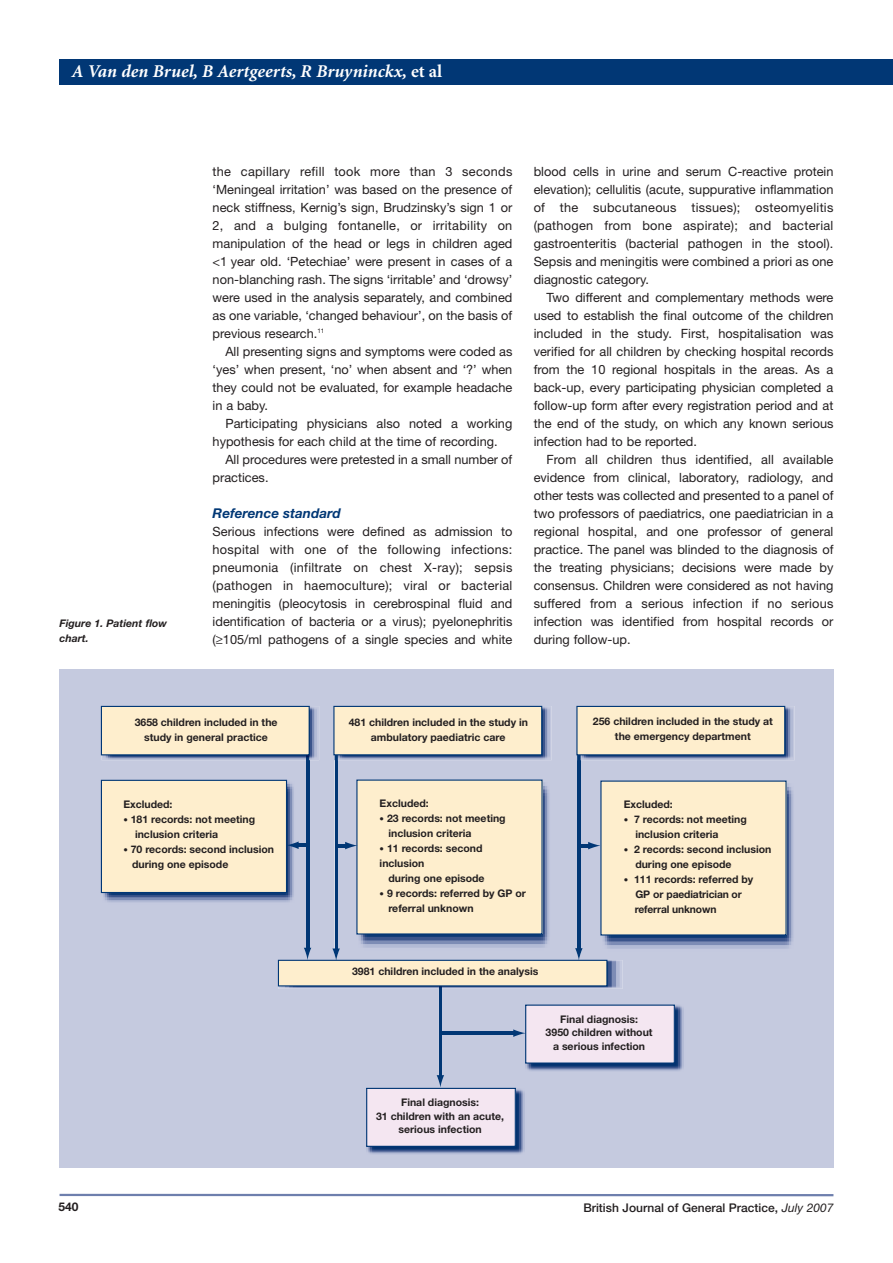
<style>
.page{position:relative;width:893px;height:1263px;background:#fff}
.page>*{position:absolute;margin:0;border:0;box-sizing:border-box;transform-origin:0 0}
.t1{font:italic 700 18px "Minion";color:#fff}
.t2{font:italic 700 13.5px "Helvetica Neue";color:#013775}
.t3{font:12.75px/18px "Helvetica Neue";color:#231f20;text-align:justify}
.t4{font:500 12px "Helvetica Neue";color:#231f20}
.t5{font:700 12px "Helvetica Neue";color:#231f20}
.t6{font:700 10.5px/15px "Helvetica Neue";color:#231f20}
.t7{font:italic 700 10.5px/15px "Helvetica Neue";color:#231f20}
.s1{font-style:normal}
.s2{font-size:9px}
.s3{font-weight:400;font-style:italic}
</style>
<div class="page">
<div style="left:60px;top:60px;width:833px;height:25px;background:#013775"></div>
<hr style="left:60px;top:1194px;width:773px;height:2px;background:#6e7fad">
<div style="left:60px;top:669px;width:773px;height:498px;background:#c5cadf"></div>
<hr style="left:439px;top:960px;width:3px;height:116px;background:#013775">
<hr style="left:577px;top:750px;width:3px;height:199px;background:#013775">
<hr style="left:335px;top:750px;width:3px;height:201px;background:#013775">
<hr style="left:306px;top:750px;width:3px;height:200px;background:#013775">
<img style="left:101px;top:893px;width:194px;height:12px">
<img style="left:524px;top:1005px;width:161px;height:66px">
<img style="left:357px;top:779px;width:194px;height:169px">
<img style="left:310px;top:706px;width:9px;height:54px">
<svg style="left:101px;top:706px;width:209px;height:54px;background:#e5dbc5"></svg>
<img style="left:278px;top:960px;width:345px;height:29px">
<svg style="left:278px;top:948px;width:329px;height:38px;background:#ddd8cd"></svg>
<img style="left:365px;top:1088px;width:161px;height:67px">
<svg style="left:366px;top:1075px;width:150px;height:72px;background:#dfd8e7"></svg>
<img style="left:542px;top:706px;width:10px;height:54px">
<svg style="left:333px;top:706px;width:209px;height:54px;background:#e5dcc6"></svg>
<img style="left:785px;top:706px;width:10px;height:54px">
<svg style="left:576px;top:706px;width:209px;height:54px;background:#e5dcc6"></svg>
<svg style="left:338px;top:779px;width:205px;height:155px;background:#f2e6cc"></svg>
<hr style="left:578px;top:844px;width:14px;height:3px;background:#013775">
<svg style="left:101px;top:780px;width:205px;height:113px;background:#e7ddc7"></svg>
<hr style="left:440px;top:1032px;width:77px;height:3px;background:#013775">
<svg style="left:513px;top:1004px;width:162px;height:59px;background:#e5dcea"></svg>
<img style="left:601px;top:780px;width:194px;height:172px">
<svg style="left:588px;top:780px;width:199px;height:155px;background:#f4e7cc"></svg>
<h1 class="t1" style="left:72px;top:64px;width:372px">A Van den Bruel, B Aertgeerts, R Bruyninckx, <span class="s1">et al</span></h1>
<p class="t7" style="left:60px;top:617px;width:109px">Figure 1. Patient flow chart.</p>
<p class="t3" style="left:213px;top:164px;width:301px">the capillary refill took more than 3 seconds ‘Meningeal irritation’ was based on the presence of neck stiffness, Kernig’s sign, Brudzinsky’s sign 1 or 2, and a bulging fontanelle, or irritability on manipulation of the head or legs in children aged &lt;1 year old. ‘Petechiae’ were present in cases of a non-blanching rash. The signs ‘irritable’ and ‘drowsy’ were used in the analysis separately, and combined as one variable, ‘changed behaviour’, on the basis of previous research.<sup>11</sup></p>
<p class="t3" style="left:213px;top:344px;width:301px;text-indent:13px">All presenting signs and symptoms were coded as ‘yes’ when present, ‘no’ when absent and ‘?’ when they could not be evaluated, for example headache in a baby.</p>
<p class="t3" style="left:213px;top:416px;width:301px;text-indent:13px">Participating physicians also noted a working hypothesis for each child at the time of recording.</p>
<p class="t3" style="left:213px;top:452px;width:301px;text-indent:13px">All procedures were pretested in a small number of practices.</p>
<p class="t2" style="left:213px;top:508px;width:130px">Reference standard</p>
<p class="t3" style="left:213px;top:524px;width:301px">Serious infections were defined as admission to hospital with one of the following infections: pneumonia (infiltrate on chest X-ray); sepsis (pathogen in haemoculture); viral or bacterial meningitis (pleocytosis in cerebrospinal fluid and identification of bacteria or a virus); pyelonephritis (≥105/ml pathogens of a single species and white</p>
<p class="t3" style="left:534px;top:164px;width:301px">blood cells in urine and serum C-reactive protein elevation); cellulitis (acute, suppurative inflammation of the subcutaneous tissues); osteomyelitis (pathogen from bone aspirate); and bacterial gastroenteritis (bacterial pathogen in the stool).<br>Sepsis and meningitis were combined a priori as one diagnostic category.</p>
<p class="t3" style="left:534px;top:290px;width:301px;text-indent:13px">Two different and complementary methods were used to establish the final outcome of the children included in the study. First, hospitalisation was verified for all children by checking hospital records from the 10 regional hospitals in the areas. As a back-up, every participating physician completed a follow-up form after every registration period and at the end of the study, on which any known serious infection had to be reported.</p>
<p class="t3" style="left:534px;top:452px;width:301px;text-indent:13px">From all children thus identified, all available evidence from clinical, laboratory, radiology, and other tests was collected and presented to a panel of two professors of paediatrics, one paediatrician in a regional hospital, and one professor of general practice. The panel was blinded to the diagnosis of the treating physicians; decisions were made by consensus. Children were considered as not having suffered from a serious infection if no serious infection was identified from hospital records or during follow-up.</p>
<p class="t6" style="left:135px;top:716px;width:144px;text-align:center">3658 children included in the study in general practice</p>
<p class="t6" style="left:123px;top:798px;width:51px">Excluded:</p>
<p class="t6" style="left:135px;top:813px;width:122px;text-indent:-12px"><span class="s2">•</span> 181 records: not meeting inclusion criteria</p>
<p class="t6" style="left:132px;top:843px;width:143px;text-indent:-9px"><span class="s2">•</span> 70 records: second inclusion during one episode</p>
<p class="t6" style="left:349px;top:716px;width:181px;text-align:center">481 children included in the study in ambulatory paediatric care</p>
<p class="t6" style="left:593px;top:715px;width:182px;text-align:center">256 children included in the study at the emergency department</p>
<p class="t6" style="left:380px;top:796px;width:51px">Excluded:</p>
<p class="t6" style="left:388px;top:811px;width:119px;text-indent:-9px"><span class="s2">•</span> 23 records: not meeting inclusion criteria</p>
<p class="t6" style="left:380px;top:841px;width:104px"><span class="s2">•</span> 11 records: second inclusion</p>
<p class="t6" style="left:388px;top:871px;width:98px">during one episode</p>
<p class="t6" style="left:388px;top:886px;width:139px;text-indent:-9px"><span class="s2">•</span> 9 records: referred by GP or referral unknown</p>
<p class="t6" style="left:352px;top:965px;width:188px">3981 children included in the analysis</p>
<p class="t6" style="left:624px;top:797px;width:51px">Excluded:</p>
<p class="t6" style="left:635px;top:812px;width:113px;text-indent:-12px"><span class="s2">•</span> 7 records: not meeting inclusion criteria</p>
<p class="t6" style="left:635px;top:842px;width:138px;text-indent:-12px"><span class="s2">•</span> 2 records: second inclusion during one episode</p>
<p class="t6" style="left:635px;top:872px;width:120px;text-indent:-11px"><span class="s2">•</span> 111 records: referred by<br>GP or paediatrician or referral unknown</p>
<p class="t6" style="left:376px;top:1097px;width:129px;line-height:13.5px;text-align:center">Final diagnosis:<br>31 children with an acute, serious infection</p>
<p class="t6" style="left:546px;top:1013px;width:108px;line-height:13.5px;text-align:center">Final diagnosis:<br>3950 children without a serious infection</p>
<p class="t5" style="left:58px;top:1202px;width:22px">540</p>
<p class="t4" style="left:583px;top:1203px;width:252px">British Journal of General Practice, <span class="s3">July 2007</span></p>
</div>
